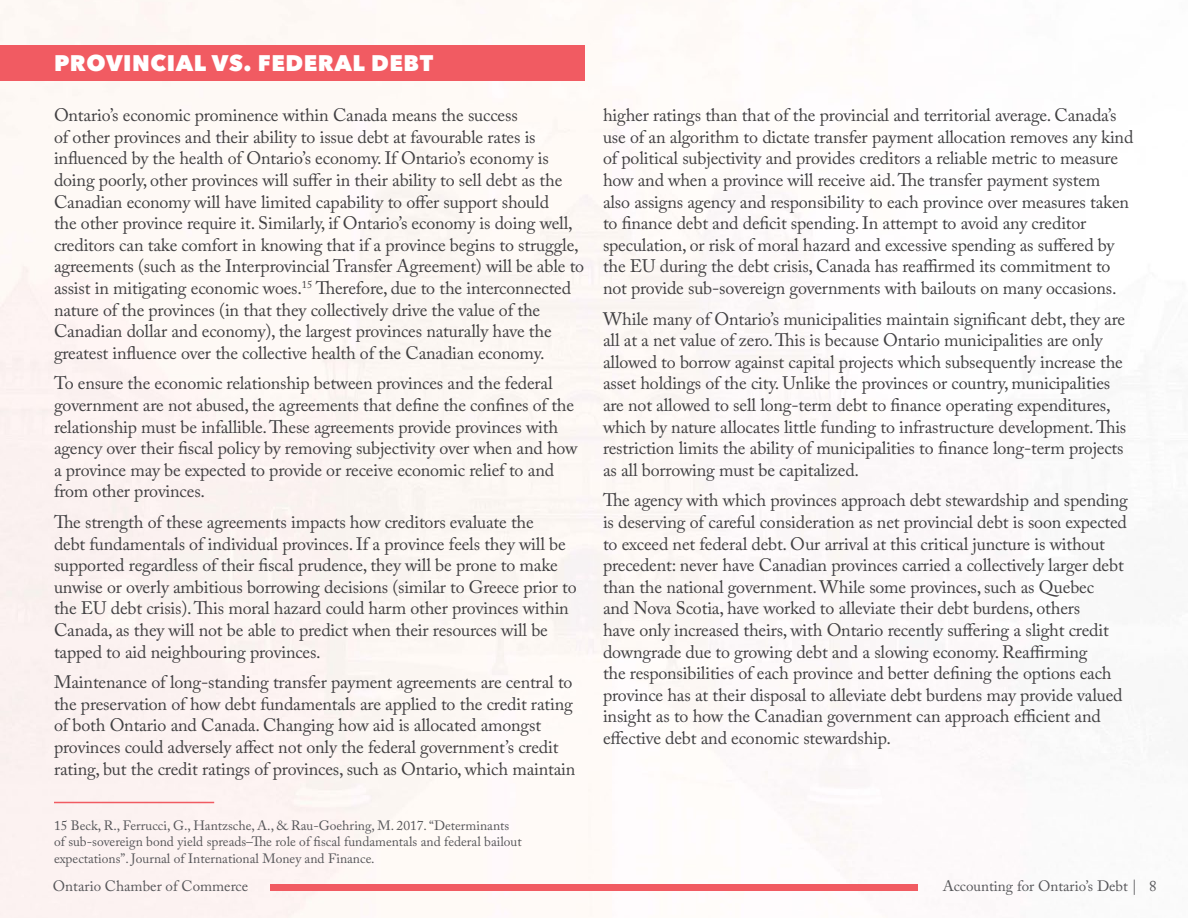
<style>
.page{position:relative;width:1188px;height:918px;background:#fff}
.page>*{position:absolute;margin:0;border:0;box-sizing:border-box;transform-origin:0 0}
.Section_Title{font:800 22.5px "Avenir Next";letter-spacing:.025em;color:#fff}
.Body_Copy{font:18px/21.6px "Adobe Caslon Pro";letter-spacing:-.01em;color:#414042}
.t1{font:15px "Adobe Caslon Pro";color:#565659}
.Footnotes{font:13.5px/16.2px "Adobe Caslon Pro";color:#565659}
</style>
<div class="page">
<div style="left:0;top:0;width:1154px;height:918px;background:#fdf9f6"></div>
<div style="left:270px;top:885px;width:648px;height:6px;background:#f15b62"></div>
<div style="left:0;top:46px;width:585px;height:35px;background:#f15b62"></div>
<hr style="left:54px;top:802px;width:160px;height:1px;background:#f15b62">
<p class="Section_Title" style="left:54px;top:50px;width:381px">PROVINCIAL VS. FEDERAL DEBT</p>
<p class="Body_Copy" style="left:54px;top:104px;width:532px">Ontario’s economic prominence within Canada means the success<br>of other provinces and their ability to issue debt at favourable rates is influenced by the health of Ontario’s economy. If Ontario’s economy is doing poorly, other provinces will suffer in their ability to sell debt as the Canadian economy will have limited capability to offer support should<br>the other province require it. Similarly, if Ontario’s economy is doing well, creditors can take comfort in knowing that if a province begins to struggle, agreements (such as the Interprovincial Transfer Agreement) will be able to assist in mitigating economic woes.<sup>15</sup> Therefore, due to the interconnected nature of the provinces (in that they collectively drive the value of the Canadian dollar and economy), the largest provinces naturally have the greatest influence over the collective health of the Canadian economy.</p>
<p class="Body_Copy" style="left:54px;top:372px;width:525px">To ensure the economic relationship between provinces and the federal government are not abused, the agreements that define the confines of the relationship must be infallible. These agreements provide provinces with agency over their fiscal policy by removing subjectivity over when and how a province may be expected to provide or receive economic relief to and from other provinces.</p>
<p class="Body_Copy" style="left:54px;top:511px;width:524px">The strength of these agreements impacts how creditors evaluate the<br>debt fundamentals of individual provinces. If a province feels they will be supported regardless of their fiscal prudence, they will be prone to make unwise or overly ambitious borrowing decisions (similar to Greece prior to the EU debt crisis). This moral hazard could harm other provinces within Canada, as they will not be able to predict when their resources will be tapped to aid neighbouring provinces.</p>
<p class="Body_Copy" style="left:54px;top:671px;width:523px">Maintenance of long-standing transfer payment agreements are central to the preservation of how debt fundamentals are applied to the credit rating of both Ontario and Canada. Changing how aid is allocated amongst provinces could adversely affect not only the federal government’s credit rating, but the credit ratings of provinces, such as Ontario, which maintain</p>
<p class="Footnotes" style="left:54px;top:817px;width:469px">15 Beck, R., Ferrucci, G., Hantzsche, A., &amp; Rau-Goehring, M. 2017. “Determinants of sub-sovereign bond yield spreads–The role of fiscal fundamentals and federal bailout expectations”. Journal of International Money and Finance.</p>
<p class="Body_Copy" style="left:603px;top:104px;width:532px">higher ratings than that of the provincial and territorial average. Canada’s use of an algorithm to dictate transfer payment allocation removes any kind of political subjectivity and provides creditors a reliable metric to measure how and when a province will receive aid. The transfer payment system<br>also assigns agency and responsibility to each province over measures taken to finance debt and deficit spending. In attempt to avoid any creditor speculation, or risk of moral hazard and excessive spending as suffered by the EU during the debt crisis, Canada has reaffirmed its commitment to not provide sub-sovereign governments with bailouts on many occasions.</p>
<p class="Body_Copy" style="left:603px;top:308px;width:525px">While many of Ontario’s municipalities maintain significant debt, they are all at a net value of zero. This is because Ontario municipalities are only allowed to borrow against capital projects which subsequently increase the asset holdings of the city. Unlike the provinces or country, municipalities are not allowed to sell long-term debt to finance operating expenditures, which by nature allocates little funding to infrastructure development. This restriction limits the ability of municipalities to finance long-term projects as all borrowing must be capitalized.</p>
<p class="Body_Copy" style="left:603px;top:489px;width:527px">The agency with which provinces approach debt stewardship and spending is deserving of careful consideration as net provincial debt is soon expected to exceed net federal debt. Our arrival at this critical juncture is without precedent: never have Canadian provinces carried a collectively larger debt than the national government. While some provinces, such as Quebec<br>and Nova Scotia, have worked to alleviate their debt burdens, others<br>have only increased theirs, with Ontario recently suffering a slight credit downgrade due to growing debt and a slowing economy. Reaffirming<br>the responsibilities of each province and better defining the options each province has at their disposal to alleviate debt burdens may provide valued insight as to how the Canadian government can approach efficient and effective debt and economic stewardship.</p>
<p class="t1" style="left:53px;top:877px;width:197px">Ontario Chamber of Commerce</p>
<p class="t1" style="left:943px;top:877px;width:215px">Accounting for Ontario’s Debt | 8</p>
</div>
